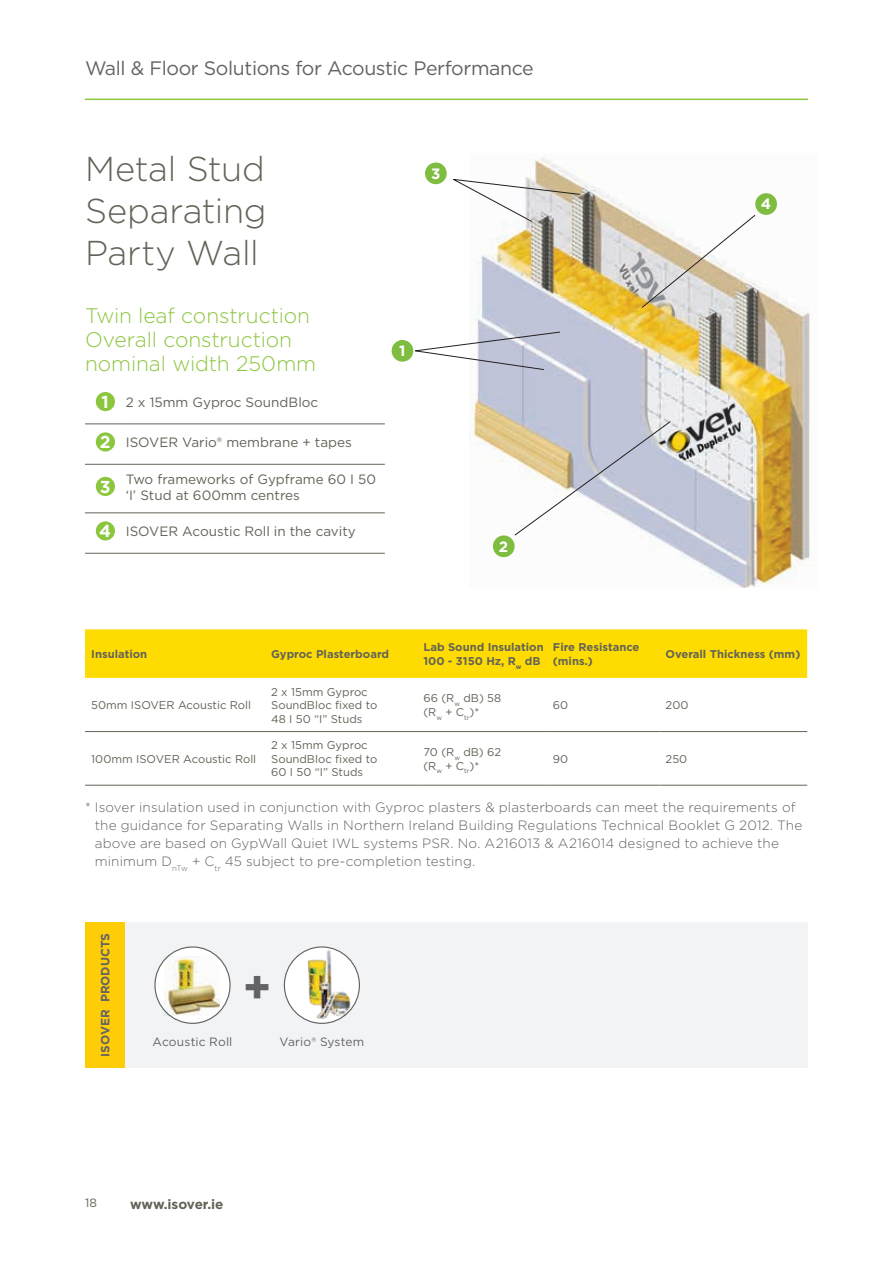
<style>
.page{position:relative;width:893px;height:1263px;background:#fff}
.page>*{position:absolute;margin:0;border:0;box-sizing:border-box;transform-origin:0 0}
.Solution_Title_2{font:700 45px "Gotham";color:#636366}
.Chapter_Headings{font:300 34.5px/42px "Gotham";letter-spacing:-.01em;color:#636358;text-align:justify}
.Sub_Head_-_New{font:300 21px/24px "Gotham";letter-spacing:-.005em;color:#8bc63e}
.t1{font:19.5px "Gotham";letter-spacing:-.02em;color:#636366}
.Solution_Title_2-2{font:700 17.25px "Gotham";color:#fff}
.Application_Number{font:700 15px "Gotham";color:#fff}
.Body-NOTE{font:300 13.5px/18px "Gotham";letter-spacing:.01em;color:#636366}
.USP_Bullets_circle_n{font:13.5px/16.5px "Gotham";color:#636358}
.t2{font:700 13.5px "Gotham";letter-spacing:-.005em;color:#636358}
.Where_to_use___Produ{font:12px "Gotham";letter-spacing:.01em;color:#636366}
.t3{font:700 12px "Gotham";color:#636366}
.t4{font:12px "Gotham";color:#636358}
.Table_Body_-_new{font:11.25px/13.5px "Gotham";color:#636358}
.Table_Header_-_New{font:700 11.25px/13.5px "Gotham";color:#636358}
</style>
<div class="page">
<img style="left:469px;top:156px;width:344px;height:432px">
<svg style="left:453px;top:178px;width:128px;height:44px"></svg>
<svg style="left:641px;top:214px;width:115px;height:95px"></svg>
<svg style="left:410px;top:331px;width:151px;height:39px"></svg>
<svg style="left:514px;top:421px;width:157px;height:115px"></svg>
<div style="left:425px;top:163px;width:22px;height:21px;background:#7fbd41;border-radius:50%"></div>
<div style="left:755px;top:193px;width:22px;height:22px;background:#7fbd41;border-radius:50%"></div>
<div style="left:392px;top:340px;width:21px;height:22px;background:#7fbd41;border-radius:50%"></div>
<div style="left:493px;top:535px;width:22px;height:22px;background:#7fbd41;border-radius:50%"></div>
<div style="left:85px;top:629px;width:722px;height:49px;background:#ffdc01"></div>
<hr style="left:85px;top:731px;width:180px;height:1px;background:#636358">
<hr style="left:265px;top:731px;width:152px;height:1px;background:#636358">
<hr style="left:417px;top:731px;width:130px;height:1px;background:#636358">
<hr style="left:547px;top:731px;width:112px;height:1px;background:#636358">
<hr style="left:659px;top:731px;width:148px;height:1px;background:#636358">
<hr style="left:85px;top:785px;width:180px;height:1px;background:#636358">
<hr style="left:265px;top:785px;width:152px;height:1px;background:#636358">
<hr style="left:417px;top:785px;width:130px;height:1px;background:#636358">
<hr style="left:547px;top:785px;width:112px;height:1px;background:#636358">
<hr style="left:659px;top:785px;width:148px;height:1px;background:#636358">
<div style="left:124px;top:922px;width:684px;height:145px;background:#f2f3f4"></div>
<div style="left:85px;top:922px;width:39px;height:145px;background:#fecd08"></div>
<div style="left:284px;top:947px;width:75px;height:76px;background:#fff;border-radius:50%"></div>
<div style="left:284px;top:946px;width:76px;height:78px;border:1px solid #636366;border-radius:50%"></div>
<div style="left:155px;top:947px;width:75px;height:76px;background:#fff;border-radius:50%"></div>
<div style="left:154px;top:946px;width:77px;height:78px;border:1px solid #636366;border-radius:50%"></div>
<img style="left:306px;top:948px;width:48px;height:72px">
<img style="left:164px;top:956px;width:56px;height:59px">
<hr style="left:85px;top:423px;width:41px;height:1px;background:#636358">
<hr style="left:126px;top:423px;width:259px;height:1px;background:#636358">
<hr style="left:85px;top:464px;width:41px;height:1px;background:#636358">
<hr style="left:126px;top:464px;width:259px;height:1px;background:#636358">
<hr style="left:85px;top:512px;width:41px;height:1px;background:#636358">
<hr style="left:126px;top:512px;width:259px;height:1px;background:#636358">
<hr style="left:85px;top:553px;width:41px;height:1px;background:#636358">
<hr style="left:126px;top:553px;width:259px;height:1px;background:#636358">
<div style="left:96px;top:392px;width:19px;height:19px;background:#8bc63e;border-radius:50%"></div>
<div style="left:96px;top:432px;width:19px;height:19px;background:#8bc63e;border-radius:50%"></div>
<div style="left:96px;top:477px;width:19px;height:19px;background:#8bc63e;border-radius:50%"></div>
<div style="left:96px;top:521px;width:19px;height:19px;background:#8bc63e;border-radius:50%"></div>
<hr style="left:85px;top:99px;width:723px;height:1px;background:#8bc63e">
<h3 class="t1" style="left:85px;top:56px;width:450px">Wall &amp; Floor Solutions for Acoustic Performance</h3>
<p class="Chapter_Headings" style="left:85px;top:147px;width:183px">Metal Stud Separating Party Wall</p>
<p class="Sub_Head_-_New" style="left:85px;top:303px;width:233px">Twin leaf construction<br>Overall construction nominal width 250mm</p>
<p class="Solution_Title_2-2" style="left:102px;top:390px;width:9px">1</p>
<p class="USP_Bullets_circle_n" style="left:126px;top:394px;width:194px">2 x 15mm Gyproc SoundBloc</p>
<p class="Solution_Title_2-2" style="left:100px;top:431px;width:12px">2</p>
<p class="USP_Bullets_circle_n" style="left:126px;top:434px;width:228px">ISOVER Vario® membrane + tapes</p>
<p class="Solution_Title_2-2" style="left:100px;top:475px;width:12px">3</p>
<p class="USP_Bullets_circle_n" style="left:126px;top:470px;width:252px">Two frameworks of Gypframe 60 I 50 ‘I’ Stud at 600mm centres</p>
<p class="Solution_Title_2-2" style="left:99px;top:520px;width:13px">4</p>
<p class="USP_Bullets_circle_n" style="left:126px;top:523px;width:232px">ISOVER Acoustic Roll in the cavity</p>
<p class="Application_Number" style="left:399px;top:341px;width:8px">1</p>
<p class="Application_Number" style="left:431px;top:163px;width:11px">3</p>
<p class="Application_Number" style="left:499px;top:536px;width:11px">2</p>
<p class="Application_Number" style="left:761px;top:194px;width:12px">4</p>
<p class="Table_Header_-_New" style="left:91px;top:647px;width:57px">Insulation</p>
<p class="Table_Header_-_New" style="left:271px;top:647px;width:120px">Gyproc Plasterboard</p>
<p class="Table_Header_-_New" style="left:423px;top:641px;width:122px">Lab Sound Insulation<br>100 - 3150 Hz, R<sub>w</sub> dB</p>
<p class="Table_Header_-_New" style="left:553px;top:641px;width:88px">Fire Resistance (mins.)</p>
<p class="Table_Header_-_New" style="left:666px;top:647px;width:136px">Overall Thickness (mm)</p>
<p class="Table_Body_-_new" style="left:91px;top:698px;width:161px">50mm ISOVER Acoustic Roll</p>
<p class="Table_Body_-_new" style="left:271px;top:685px;width:108px">2 x 15mm Gyproc<br>SoundBloc fixed to<br>48 I 50 “I” Studs</p>
<p class="Table_Body_-_new" style="left:423px;top:691px;width:79px">66 (R<sub>w</sub> dB) 58 (R<sub>w</sub> + C<sub>tr</sub>)*</p>
<p class="Table_Body_-_new" style="left:553px;top:698px;width:17px">60</p>
<p class="Table_Body_-_new" style="left:666px;top:698px;width:24px">200</p>
<p class="Table_Body_-_new" style="left:271px;top:738px;width:108px">2 x 15mm Gyproc<br>SoundBloc fixed to<br>60 I 50 “I” Studs</p>
<p class="Table_Body_-_new" style="left:423px;top:745px;width:79px">70 (R<sub>w</sub> dB) 62 (R<sub>w</sub> + C<sub>tr</sub>)*</p>
<p class="Table_Body_-_new" style="left:553px;top:752px;width:17px">90</p>
<p class="Table_Body_-_new" style="left:666px;top:752px;width:23px">250</p>
<p class="Body-NOTE" style="left:95px;top:798px;width:709px;text-indent:-10px">* Isover insulation used in conjunction with Gyproc plasters &amp; plasterboards can meet the requirements of the guidance for Separating Walls in Northern Ireland Building Regulations Technical Booklet G 2012. The above are based on GypWall Quiet IWL systems PSR. No. A216013 &amp; A216014 designed to achieve the minimum D<sub>nTw</sub> + C<sub>tr</sub> 45 subject to pre-completion testing.</p>
<p class="Table_Body_-_new" style="left:91px;top:752px;width:167px">100mm ISOVER Acoustic Roll</p>
<p class="t3" style="left:97px;top:1057px;width:125px;rotate:-90deg">ISOVER PRODUCTS</p>
<p class="Solution_Title_2" style="left:243px;top:957px;width:30px">+</p>
<p class="Where_to_use___Produ" style="left:153px;top:1034px;width:81px">Acoustic Roll</p>
<p class="Where_to_use___Produ" style="left:279px;top:1034px;width:86px">Vario® System</p>
<p class="t4" style="left:85px;top:1195px;width:13px">18</p>
<p class="t2" style="left:130px;top:1195px;width:95px">www.isover.ie</p>
</div>
